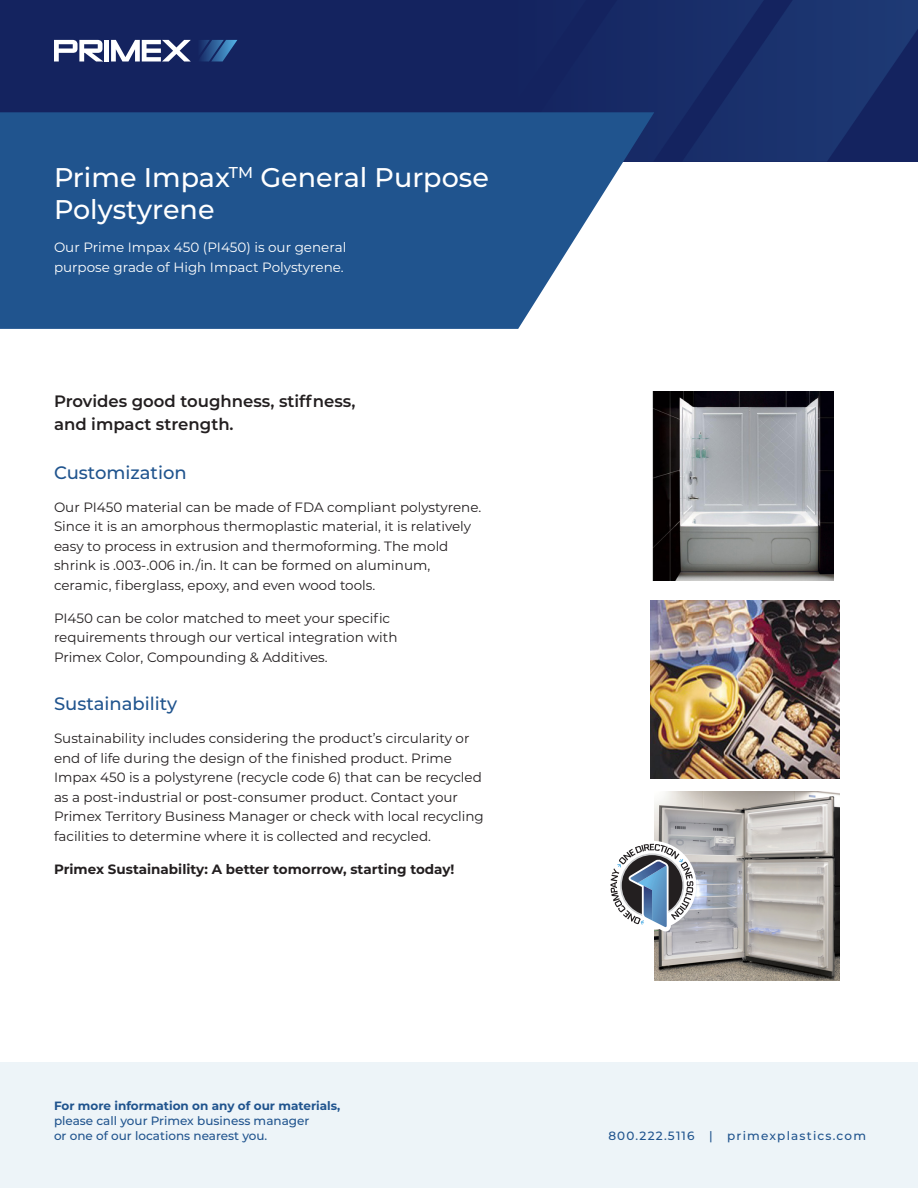
<style>
.page{position:relative;width:918px;height:1188px;background:#fff}
.page>*{position:absolute;margin:0;border:0;box-sizing:border-box;transform-origin:0 0}
.H1_Title_____white{font:500 27px/32.4px "Montserrat";color:#fff}
.H2_Subheading_____blue{font:500 18px "Montserrat";color:#20548e}
.Blurb__Big_____black{font:600 16.5px/22.5px "Montserrat";color:#231f20}
.Blurb__Small_____black{font:13.5px/19.5px "Montserrat";color:#231f20}
.Blurb__Small_____white{font:13.5px/19.5px "Montserrat";color:#fff}
.Blurb__Small_____black-2{font:700 13.5px "Montserrat";color:#231f20}
.t1{font:500 12px/15px "Montserrat";color:#20548e}
.t2{font:700 12px "Montserrat";color:#20548e}
.t3{font:500 12px "Montserrat";letter-spacing:.1em;color:#20548e}
</style>
<div class="page">
<img style="left:0;top:0;width:918px;height:162px">
<div style="left:0;top:1063px;width:918px;height:125px;background:#edf4f8"></div>
<svg style="left:54px;top:40px;width:49px;height:22px"></svg>
<div style="left:104px;top:40px;width:5px;height:22px;background:#fff"></div>
<svg style="left:111px;top:40px;width:126px;height:22px"></svg>
<svg style="left:0;top:112px;width:654px;height:217px;background:#356498"></svg>
<img style="left:654px;top:792px;width:185px;height:189px">
<svg style="left:610px;top:841px;width:86px;height:90px"></svg>
<img style="left:650px;top:600px;width:189px;height:179px">
<img style="left:652px;top:392px;width:181px;height:188px">
<p class="H1_Title_____white" style="left:54px;top:160px;width:436px">Prime Impax<sup>TM</sup> General Purpose<br>Polystyrene</p>
<p class="Blurb__Small_____white" style="left:54px;top:237px;width:294px">Our Prime Impax 450 (PI450) is our general purpose grade of High Impact Polystyrene.</p>
<p class="Blurb__Big_____black" style="left:54px;top:390px;width:303px">Provides good toughness, stiffness, and impact strength.</p>
<p class="H2_Subheading_____blue" style="left:54px;top:460px;width:134px">Customization</p>
<p class="Blurb__Small_____black" style="left:54px;top:497px;width:429px">Our PI450 material can be made of FDA compliant polystyrene.<br>Since it is an amorphous thermoplastic material, it is relatively easy to process in extrusion and thermoforming. The mold shrink is .003-.006 in./in. It can be formed on aluminum, ceramic, fiberglass, epoxy, and even wood tools.</p>
<p class="Blurb__Small_____black" style="left:54px;top:608px;width:345px">PI450 can be color matched to meet your specific requirements through our vertical integration with<br>Primex Color, Compounding &amp; Additives.</p>
<p class="H2_Subheading_____blue" style="left:54px;top:691px;width:125px">Sustainability</p>
<p class="Blurb__Small_____black" style="left:54px;top:728px;width:431px">Sustainability includes considering the product’s circularity or end of life during the design of the finished product. Prime Impax 450 is a polystyrene (recycle code 6) that can be recycled as a post-industrial or post-consumer product. Contact your Primex Territory Business Manager or check with local recycling facilities to determine where it is collected and recycled.</p>
<p class="Blurb__Small_____black-2" style="left:54px;top:859px;width:402px">Primex Sustainability: A better tomorrow, starting today!</p>
<p class="t2" style="left:54px;top:1097px;width:288px">For more information on any of our materials,</p>
<p class="t1" style="left:54px;top:1113px;width:257px">please call your Primex business manager or one of our locations nearest you.</p>
<p class="t3" style="left:608px;top:1128px;width:259px">800.222.5116 | primexplastics.com</p>
</div>
